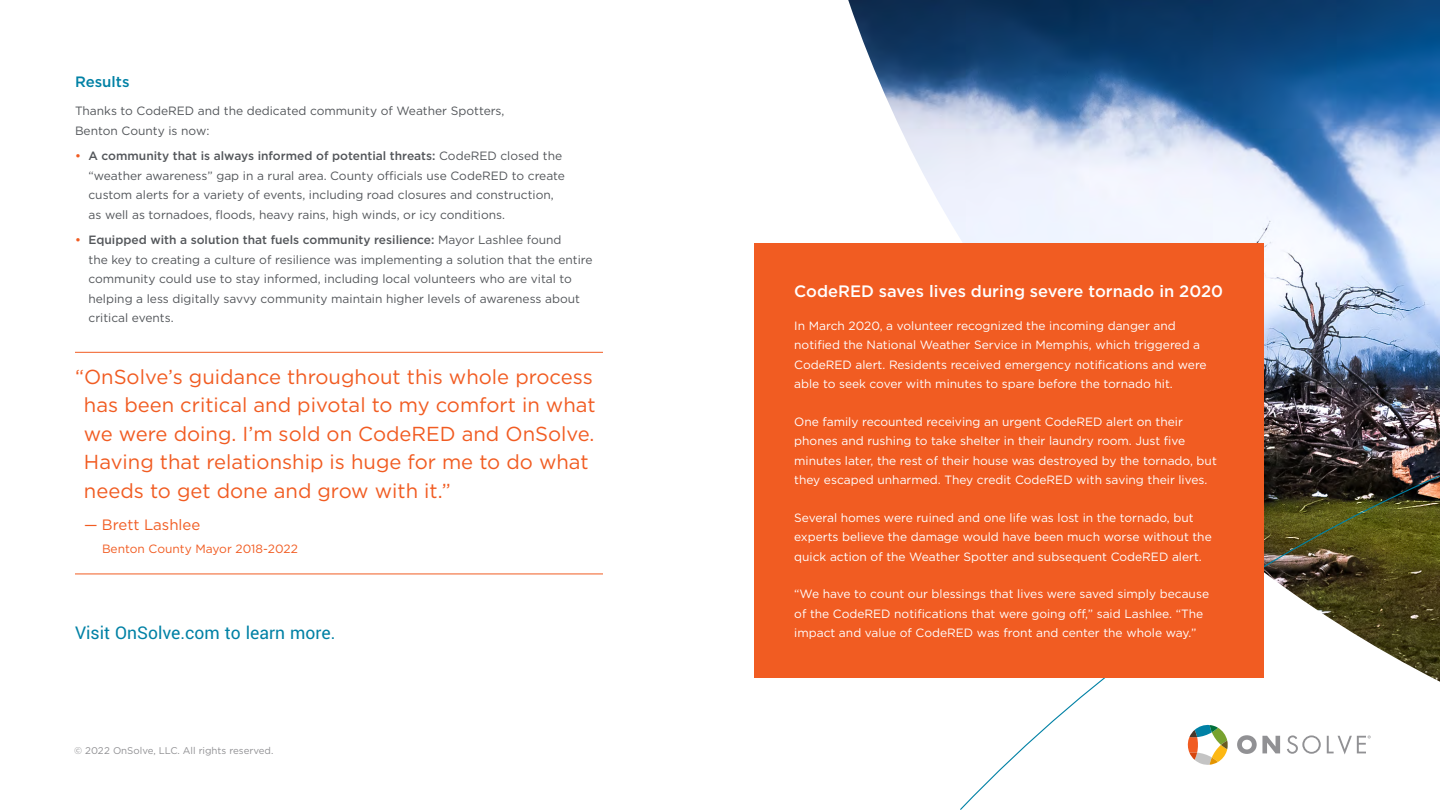
<style>
.page{position:relative;width:1440px;height:810px;background:#fff}
.page>*{position:absolute;margin:0;border:0;box-sizing:border-box;transform-origin:0 0}
.t1{font:20.25px/28.5px "Gotham";color:#f15c22}
.t2{font:19.5px "Yantramanav";color:#0081a5}
.t3{font:500 16.5px "Gotham";color:#fff}
.t4{font:15px "Gotham";color:#f15c22}
.t5{font:500 15px "Gotham";color:#0081a5}
.t6{font:12px/19.5px "Gotham";color:#fff}
.t7{font:12px/19.5px "Gotham";color:#53565a}
.t8{font:12px "Gotham";color:#f15c22}
.t9{font:9.75px "Gotham";color:#919194}
.s1{font-weight:500;color:#f15c22}
.s2{font-weight:500}
</style>
<div class="page">
<img style="left:848px;top:0;width:592px;height:475px">
<svg style="left:960px;top:475px;width:480px;height:335px"></svg>
<div style="left:754px;top:243px;width:510px;height:435px;background:#f15c22"></div>
<hr style="left:75px;top:352px;width:528px;height:1px;background:#f15c22">
<hr style="left:75px;top:574px;width:528px;height:1px;background:#f15c22">
<p class="t5" style="left:75px;top:72px;width:56px">Results</p>
<p class="t7" style="left:75px;top:101px;width:431px">Thanks to CodeRED and the dedicated community of Weather Spotters,<br>Benton County is now:</p>
<p class="t7" style="left:88px;top:146px;width:478px;text-indent:-14px"><span class="s1">•</span> <span class="s2">A community that is always informed of potential threats:</span> CodeRED closed the “weather awareness” gap in a rural area. County officials use CodeRED to create custom alerts for a variety of events, including road closures and construction, as well as tornadoes, floods, heavy rains, high winds, or icy conditions.</p>
<p class="t7" style="left:88px;top:230px;width:506px;text-indent:-14px"><span class="s1">•</span> <span class="s2">Equipped with a solution that fuels community resilience:</span> Mayor Lashlee found<br>the key to creating a culture of resilience was implementing a solution that the entire community could use to stay informed, including local volunteers who are vital to helping a less digitally savvy community maintain higher levels of awareness about critical events.</p>
<h1 class="t1" style="left:84px;top:362px;width:513px;text-indent:-9px">“OnSolve’s guidance throughout this whole process has been critical and pivotal to my comfort in what we were doing. I’m sold on CodeRED and OnSolve.<br>Having that relationship is huge for me to do what needs to get done and grow with it.”</h1>
<p class="t4" style="left:84px;top:515px;width:118px">— Brett Lashlee</p>
<p class="t8" style="left:102px;top:541px;width:197px">Benton County Mayor 2018-2022</p>
<h2 class="t2" style="left:75px;top:621px;width:262px">Visit OnSolve.com to learn more.</h2>
<p class="t9" style="left:74px;top:745px;width:201px">© 2022 OnSolve, LLC. All rights reserved.</p>
<h3 class="t3" style="left:794px;top:280px;width:430px">CodeRED saves lives during severe tornado in 2020</h3>
<p class="t6" style="left:794px;top:315px;width:414px">In March 2020, a volunteer recognized the incoming danger and notified the National Weather Service in Memphis, which triggered a CodeRED alert. Residents received emergency notifications and were able to seek cover with minutes to spare before the tornado hit.</p>
<p class="t6" style="left:794px;top:411px;width:424px">One family recounted receiving an urgent CodeRED alert on their phones and rushing to take shelter in their laundry room. Just five minutes later, the rest of their house was destroyed by the tornado, but they escaped unharmed. They credit CodeRED with saving their lives.</p>
<p class="t6" style="left:794px;top:507px;width:419px">Several homes were ruined and one life was lost in the tornado, but experts believe the damage would have been much worse without the quick action of the Weather Spotter and subsequent CodeRED alert.</p>
<p class="t6" style="left:794px;top:584px;width:416px">“We have to count our blessings that lives were saved simply because of the CodeRED notifications that were going off,” said Lashlee. “The impact and value of CodeRED was front and center the whole way.”</p>
</div>
